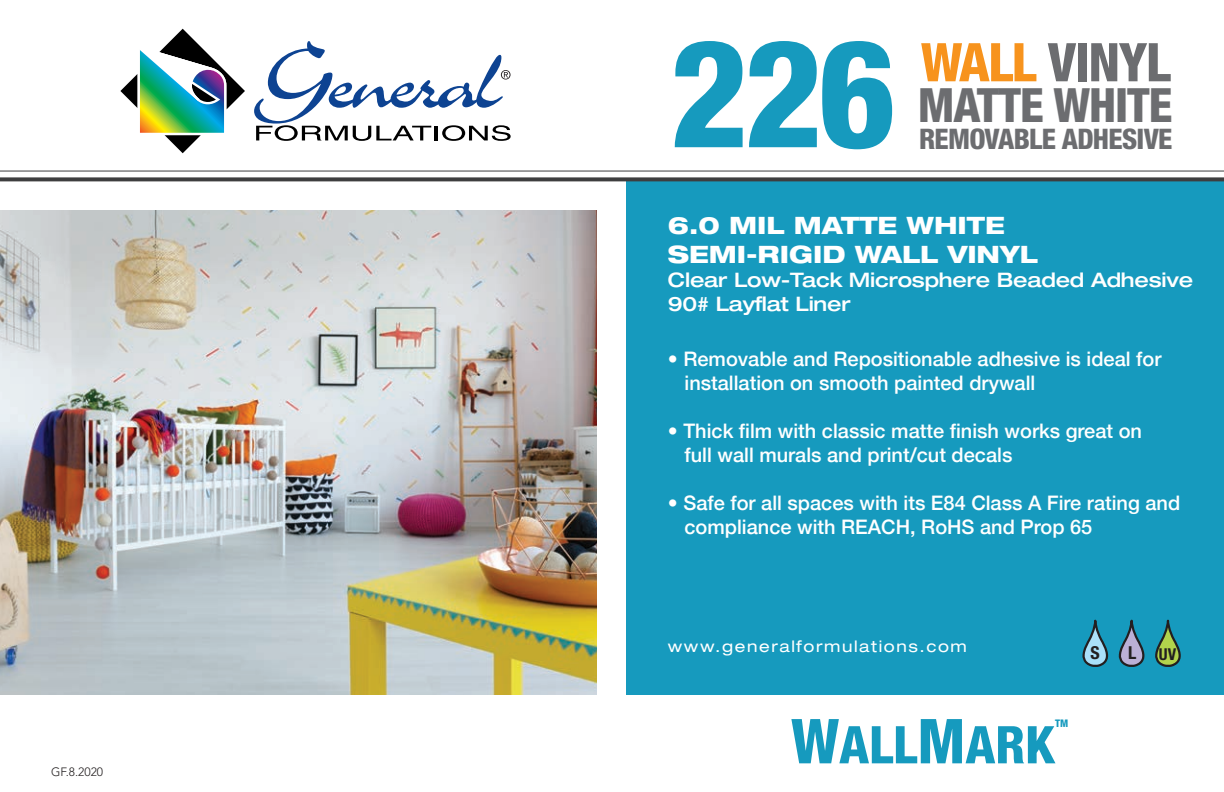
<style>
.page{position:relative;width:1224px;height:792px;background:#fff}
.page>*{position:absolute;margin:0;border:0;box-sizing:border-box;transform-origin:0 0}
.t1{font:800 condensed 150px "Helvetica Neue";color:#169abe}
.t2{font:800 condensed 53.4px "Helvetica Neue";letter-spacing:-.025em;color:#6c6d70}
.t3{font:800 condensed 52px "Helvetica Neue";color:#169abe}
.t4{font:800 condensed 47.4px "Helvetica Neue";letter-spacing:-.025em;color:#6c6d70}
.t5{font:800 condensed 28.4px "Helvetica Neue";letter-spacing:-.025em;color:#6c6d70}
.t6{font:800 expanded 24px/28.8px "Helvetica Neue";color:#fff}
.t7{font:500 20px/24px "Helvetica Neue";color:#fff}
.t8{font:500 expanded 20px/24px "Helvetica Neue";letter-spacing:-.01em;color:#fff}
.t9{font:700 condensed 17.8px "Helvetica Neue";color:#231f20}
.t10{font:700 condensed 16.4px "Helvetica Neue";color:#231f20}
.t11{font:expanded 16px "Helvetica Neue";letter-spacing:.1em;color:#fff}
.t12{font:300 12px "Avenir";color:#231f20}
.t13{font:800 condensed 10.4px "Helvetica Neue";color:#169abe}
.s1{color:#f7931d}
.s2{font-size:62px}
</style>
<div class="page">
<div style="left:627px;top:179px;width:597px;height:516px;background:#169abe"></div>
<svg style="left:120px;top:29px;width:125px;height:124px"></svg>
<svg style="left:254px;top:41px;width:257px;height:100px"></svg>
<hr style="left:0;top:171px;width:1224px;height:1px;background:#3e3e3f">
<svg style="left:0;top:177px;width:1224px;height:4px;background:#515152"></svg>
<img style="left:0;top:210px;width:597px;height:485px">
<svg style="left:1082px;top:619px;width:25px;height:48px"></svg>
<svg style="left:1118px;top:619px;width:26px;height:48px"></svg>
<svg style="left:1155px;top:619px;width:25px;height:48px"></svg>
<p class="t12" style="left:51px;top:765px;width:53px">GF.8.2020</p>
<h1 class="t1" style="left:670px;top:1px;width:228px">226</h1>
<h2 class="t2" style="left:921px;top:29px;width:251px"><span class="s1">WALL</span> VINYL</h2>
<h3 class="t4" style="left:918px;top:76px;width:256px">MATTE WHITE</h3>
<h3 class="t5" style="left:919px;top:121px;width:255px">REMOVABLE ADHESIVE</h3>
<p class="t6" style="left:668px;top:210px;width:372px">6.0 MIL MATTE WHITE<br>SEMI-RIGID WALL VINYL</p>
<p class="t8" style="left:668px;top:267px;width:527px">Clear Low-Tack Microsphere Beaded Adhesive<br>90# Layflat Liner</p>
<p class="t7" style="left:685px;top:345px;width:478px;text-indent:-17px">• Removable and Repositionable adhesive is ideal for installation on smooth painted drywall</p>
<p class="t7" style="left:685px;top:417px;width:459px;text-indent:-17px">• Thick film with classic matte finish works great on full wall murals and print/cut decals</p>
<p class="t7" style="left:685px;top:489px;width:497px;text-indent:-17px">• Safe for all spaces with its E84 Class A Fire rating and compliance with REACH, RoHS and Prop 65</p>
<p class="t11" style="left:668px;top:636px;width:301px">www.generalformulations.com</p>
<p class="t9" style="left:1090px;top:642px;width:11px">S</p>
<p class="t9" style="left:1128px;top:642px;width:10px">L</p>
<p class="t10" style="left:1159px;top:644px;width:19px">UV</p>
<h3 class="t3" style="left:791px;top:713px;width:266px"><span class="s2">W</span>ALL<span class="s2">M</span>ARK</h3>
<p class="t13" style="left:1055px;top:717px;width:15px">TM</p>
</div>
